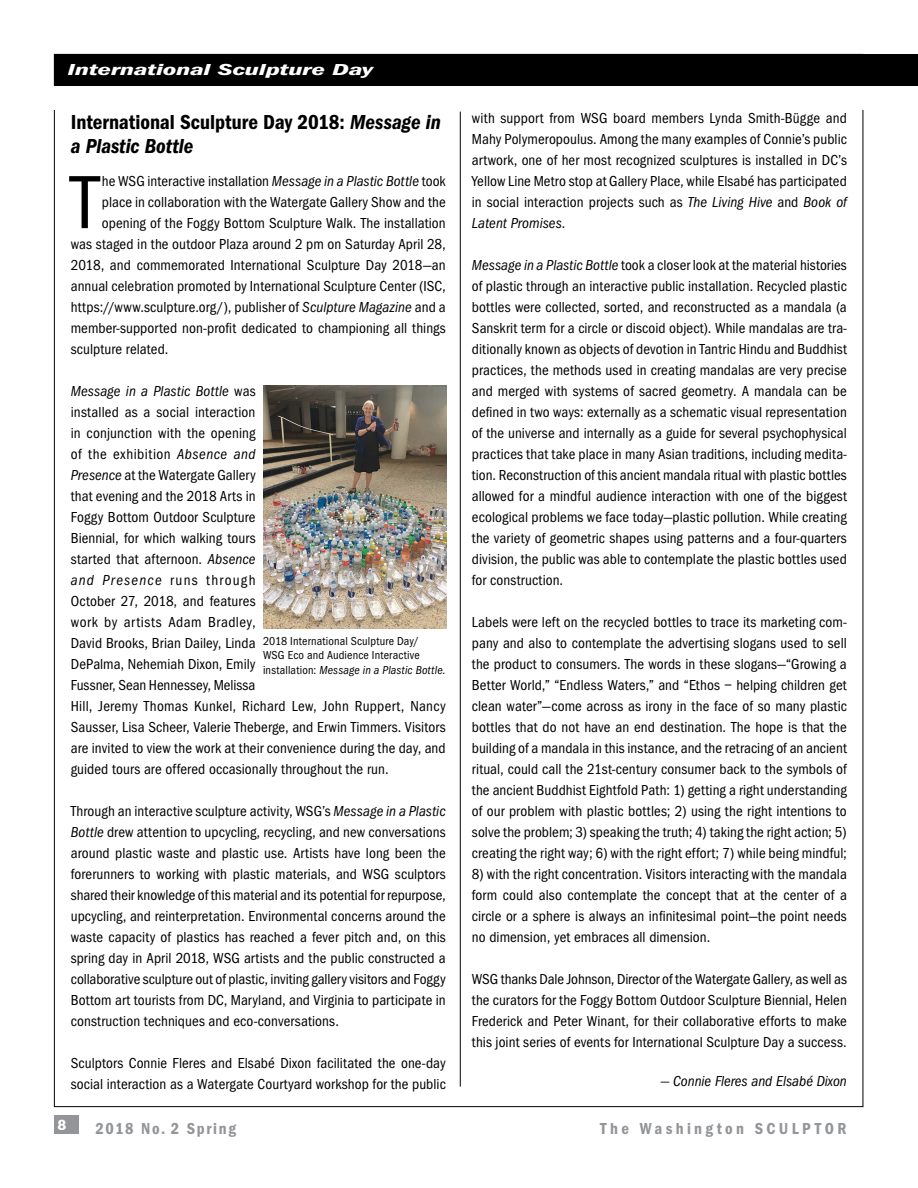
<style>
.page{position:relative;width:918px;height:1188px;background:#fff}
.page>*{position:absolute;margin:0;border:0;box-sizing:border-box;transform-origin:0 0}
.t1{font:78px "Franklin Got Cd ITC";color:#000}
.t2{font:600 21px/24px "Franklin Got Cd ITC";letter-spacing:-.005em;color:#000}
.t3{font:italic 600 16.5px "Franklin Got Cd ITC";letter-spacing:-.01em;color:#fff;scale:1.8 1}
.t4{font:600 16.5px "Franklin Got Cd ITC";letter-spacing:.2em;color:#939598}
.t5{font:600 16.5px "Franklin Got Cd ITC";letter-spacing:.1em;color:#939598}
.t6{font:15px/21px "Franklin Got Cd ITC";letter-spacing:.005em;color:#000;text-align:justify}
.t7{font:700 15px "Gill Sans";color:#939598;scale:1.56 1}
.t8{font:italic 15px "Franklin Got Cd ITC";color:#000}
.t9{font:700 15px "Gill Sans";color:#fff}
.t10{font:12px/14.4px "Franklin Got Cd ITC";letter-spacing:.015em;color:#000}
.s1{font-style:italic}
</style>
<div class="page">
<div style="left:54px;top:1115px;width:24px;height:19px;background:#939598"></div>
<hr style="left:460px;top:112px;width:1px;height:975px;background:#000">
<div style="left:55px;top:54px;width:863px;height:32px;background:#000"></div>
<img style="left:263px;top:385px;width:184px;height:243px">
<p class="t3" style="left:68px;top:60px;width:171px">International Sculpture Day</p>
<h2 class="t2" style="left:71px;top:110px;width:372px">International Sculpture Day 2018: <span class="s1">Message in a Plastic Bottle</span></h2>
<h1 class="t1" style="left:71px;top:158px;width:29px">T</h1>
<p class="t6" style="left:102px;top:171px;width:345px">he WSG interactive installation <span class="s1">Message in a Plastic Bottle</span> took</p>
<p class="t6" style="left:102px;top:192px;width:345px">place in collaboration with the Watergate Gallery Show and the</p>
<p class="t6" style="left:102px;top:213px;width:346px">opening of the Foggy Bottom Sculpture Walk. The installation</p>
<p class="t6" style="left:71px;top:234px;width:376px">was staged in the outdoor Plaza around 2 pm on Saturday April 28,</p>
<p class="t6" style="left:71px;top:255px;width:376px">2018, and commemorated International Sculpture Day 2018—an</p>
<p class="t6" style="left:71px;top:276px;width:377px">annual celebration promoted by International Sculpture Center (ISC,</p>
<p class="t6" style="left:71px;top:297px;width:376px">https://www.sculpture.org/), publisher of <span class="s1">Sculpture Magazine</span> and a</p>
<p class="t6" style="left:71px;top:318px;width:377px">member-supported non-profit dedicated to championing all things</p>
<p class="t6" style="left:71px;top:339px;width:99px">sculpture related.</p>
<p class="t6" style="left:71px;top:381px;width:377px;text-align:left"><span class="s1">Message in a Plastic Bottle</span> was<br>installed as a social interaction<br>in conjunction with the opening<br>of the exhibition <span class="s1">Absence and<br>Presence</span> at the Watergate Gallery<br>that evening and the 2018 Arts in<br>Foggy Bottom Outdoor Sculpture<br>Biennial, for which walking tours<br>started that afternoon. <span class="s1">Absence<br>and Presence</span> runs through<br>October 27, 2018, and features<br>work by artists Adam Bradley,<br>David Brooks, Brian Dailey, Linda<br>DePalma, Nehemiah Dixon, Emily<br>Fussner, Sean Hennessey, Melissa<br>Hill, Jeremy Thomas Kunkel, Richard Lew, John Ruppert, Nancy Sausser, Lisa Scheer, Valerie Theberge, and Erwin Timmers. Visitors are invited to view the work at their convenience during the day, and guided tours are offered occasionally throughout the run.</p>
<p class="t6" style="left:71px;top:801px;width:377px">Through an interactive sculpture activity, WSG’s <span class="s1">Message in a Plastic Bottle</span> drew attention to upcycling, recycling, and new conversations around plastic waste and plastic use. Artists have long been the forerunners to working with plastic materials, and WSG sculptors shared their knowledge of this material and its potential for repurpose, upcycling, and reinterpretation. Environmental concerns around the waste capacity of plastics has reached a fever pitch and, on this spring day in April 2018, WSG artists and the public constructed a collaborative sculpture out of plastic, inviting gallery visitors and Foggy Bottom art tourists from DC, Maryland, and Virginia to participate in construction techniques and eco-conversations.</p>
<p class="t6" style="left:71px;top:1053px;width:377px">Sculptors Connie Fleres and Elsabé Dixon facilitated the one-day social interaction as a Watergate Courtyard workshop for the public</p>
<p class="t10" style="left:263px;top:634px;width:184px">2018 International Sculpture Day/<br>WSG Eco and Audience Interactive installation: <span class="s1">Message in a Plastic Bottle.</span></p>
<p class="t6" style="left:472px;top:108px;width:377px">with support from WSG board members Lynda Smith-Bügge and Mahy Polymeropoulus. Among the many examples of Connie’s public artwork, one of her most recognized sculptures is installed in DC’s Yellow Line Metro stop at Gallery Place, while Elsabé has participated in social interaction projects such as <span class="s1">The Living Hive</span> and <span class="s1">Book of Latent Promises</span>.</p>
<p class="t6" style="left:472px;top:255px;width:377px"><span class="s1">Message in a Plastic Bottle</span> took a closer look at the material histories of plastic through an interactive public installation. Recycled plastic bottles were collected, sorted, and reconstructed as a mandala (a Sanskrit term for a circle or discoid object). While mandalas are tra&shy;ditionally known as objects of devotion in Tantric Hindu and Buddhist practices, the methods used in creating mandalas are very precise and merged with systems of sacred geometry. A mandala can be defined in two ways: externally as a schematic visual representation of the universe and internally as a guide for several psychophysical practices that take place in many Asian traditions, including medita&shy;tion. Reconstruction of this ancient mandala ritual with plastic bottles allowed for a mindful audience interaction with one of the biggest ecological problems we face today—plastic pollution. While creating the variety of geometric shapes using patterns and a four-quarters division, the public was able to contemplate the plastic bottles used for construction.</p>
<p class="t6" style="left:472px;top:612px;width:377px">Labels were left on the recycled bottles to trace its marketing com&shy;pany and also to contemplate the advertising slogans used to sell the product to consumers. The words in these slogans—“Growing a Better World,” “Endless Waters,” and “Ethos – helping children get clean water”—come across as irony in the face of so many plastic bottles that do not have an end destination. The hope is that the building of a mandala in this instance, and the retracing of an ancient ritual, could call the 21st-century consumer back to the symbols of the ancient Buddhist Eightfold Path: 1) getting a right understanding of our problem with plastic bottles; 2) using the right intentions to solve the problem; 3) speaking the truth; 4) taking the right action; 5) creating the right way; 6) with the right effort; 7) while being mindful;</p>
<p class="t6" style="left:472px;top:864px;width:377px">8) with the right concentration. Visitors interacting with the mandala form could also contemplate the concept that at the center of a circle or a sphere is always an infinitesimal point—the point needs no dimension, yet embraces all dimension.</p>
<p class="t6" style="left:472px;top:969px;width:377px">WSG thanks Dale Johnson, Director of the Watergate Gallery, as well as the curators for the Foggy Bottom Outdoor Sculpture Biennial, Helen Frederick and Peter Winant, for their collaborative efforts to make this joint series of events for International Sculpture Day a success.</p>
<p class="t8" style="left:661px;top:1073px;width:187px">— Connie Fleres and Elsabé Dixon</p>
<p class="t9" style="left:58px;top:1113px;width:10px">8</p>
<p class="t7" style="left:94px;top:1116px;width:113px">2010 #2 Spring</p>
<p class="t7" style="left:518px;top:1116px;width:223px">WASHINGTON SCULPTORS</p>
<p class="t5" style="left:95px;top:1119px;width:142px">2018 No. 2 Spring</p>
<p class="t4" style="left:600px;top:1119px;width:248px">The Washington SCULPTOR</p>
</div>
